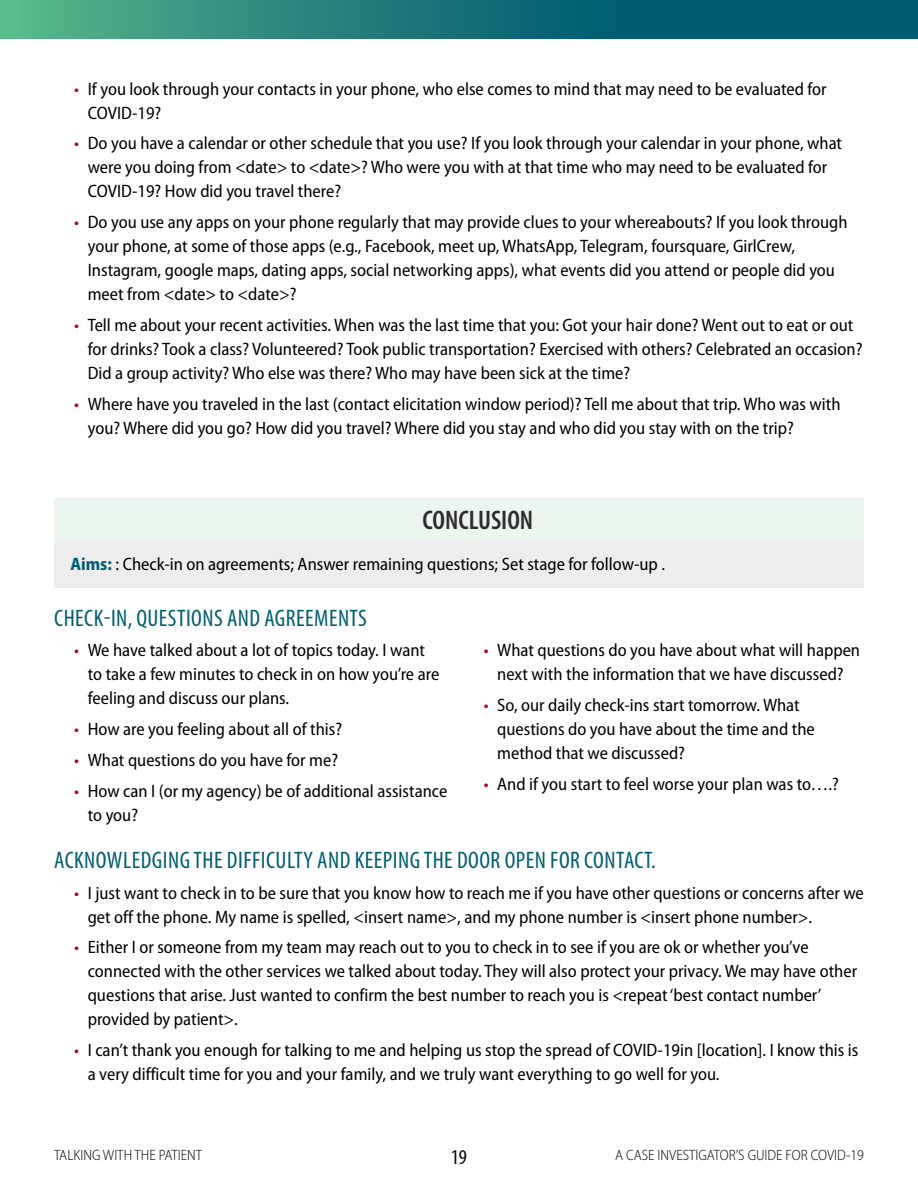
<style>
.page{position:relative;width:918px;height:1188px;background:#fff}
.page>*{position:absolute;margin:0;border:0;box-sizing:border-box;transform-origin:0 0}
.H2_on_GreenTint{font:600 condensed 27px "Myriad Pro";color:#2d2d2d}
.H3_Front_Matter{font:condensed 24px "Myriad Pro";letter-spacing:.02em;color:#005e70}
.t1{font:condensed 21px "Myriad Pro";color:#000}
.p_myriad{font:semi-condensed 18px/24px "Myriad Pro";color:#000}
.t2{font:300 semi-condensed 15px "Myriad Pro";color:#000}
.s1{color:#b3001e}
.s2{font-weight:700;color:#005e70}
</style>
<div class="page">
<svg style="left:0;top:0;width:918px;height:38px;background:#1e7978"></svg>
<div style="left:54px;top:540px;width:810px;height:47px;background:#ededee"></div>
<div style="left:54px;top:498px;width:810px;height:42px;background:#ecf6ef"></div>
<p class="p_myriad" style="left:88px;top:77px;width:740px;text-indent:-14px"><span class="s1">•</span> If you look through your contacts in your phone, who else comes to mind that may need to be evaluated for<br>COVID-19?</p>
<p class="p_myriad" style="left:88px;top:132px;width:756px;text-indent:-14px"><span class="s1">•</span> Do you have a calendar or other schedule that you use? If you look through your calendar in your phone, what were you doing from &lt;date&gt; to &lt;date&gt;? Who were you with at that time who may need to be evaluated for<br>COVID-19? How did you travel there?</p>
<p class="p_myriad" style="left:88px;top:210px;width:761px;text-indent:-14px"><span class="s1">•</span> Do you use any apps on your phone regularly that may provide clues to your whereabouts? If you look through your phone, at some of those apps (e.g., Facebook, meet up, WhatsApp, Telegram, foursquare, GirlCrew, Instagram, google maps, dating apps, social networking apps), what events did you attend or people did you meet from &lt;date&gt; to &lt;date&gt;?</p>
<p class="p_myriad" style="left:88px;top:313px;width:776px;text-indent:-14px"><span class="s1">•</span> Tell me about your recent activities. When was the last time that you: Got your hair done? Went out to eat or out for drinks? Took a class? Volunteered? Took public transportation? Exercised with others? Celebrated an occasion?<br>Did a group activity? Who else was there? Who may have been sick at the time?</p>
<p class="p_myriad" style="left:88px;top:392px;width:754px;text-indent:-14px"><span class="s1">•</span> Where have you traveled in the last (contact elicitation window period)? Tell me about that trip. Who was with you? Where did you go? How did you travel? Where did you stay and who did you stay with on the trip?</p>
<h2 class="H2_on_GreenTint" style="left:423px;top:506px;width:112px">CONCLUSION</h2>
<p class="p_myriad" style="left:70px;top:553px;width:596px"><span class="s2">Aims:</span> : Check-in on agreements; Answer remaining questions; Set stage for follow-up .</p>
<h3 class="H3_Front_Matter" style="left:54px;top:605px;width:314px">CHECK-IN, QUESTIONS AND AGREEMENTS</h3>
<p class="p_myriad" style="left:88px;top:639px;width:353px;text-indent:-14px"><span class="s1">•</span> We have talked about a lot of topics today. I want to take a few minutes to check in on how you’re are feeling and discuss our plans.</p>
<p class="p_myriad" style="left:74px;top:717px;width:269px"><span class="s1">•</span> How are you feeling about all of this?</p>
<p class="p_myriad" style="left:74px;top:748px;width:265px"><span class="s1">•</span> What questions do you have for me?</p>
<p class="p_myriad" style="left:88px;top:779px;width:361px;text-indent:-14px"><span class="s1">•</span> How can I (or my agency) be of additional assistance to you?</p>
<p class="p_myriad" style="left:484px;top:639px;width:378px;text-align:center"><span class="s1">•</span> What questions do you have about what will happen next with the information that we have discussed?</p>
<p class="p_myriad" style="left:497px;top:693px;width:319px;text-indent:-14px"><span class="s1">•</span> So, our daily check-ins start tomorrow. What questions do you have about the time and the method that we discussed?</p>
<p class="p_myriad" style="left:484px;top:772px;width:357px"><span class="s1">•</span> And if you start to feel worse your plan was to….?</p>
<h3 class="H3_Front_Matter" style="left:54px;top:847px;width:603px">ACKNOWLEDGING THE DIFFICULTY AND KEEPING THE DOOR OPEN FOR CONTACT.</h3>
<p class="p_myriad" style="left:88px;top:881px;width:778px;text-indent:-14px"><span class="s1">•</span> I just want to check in to be sure that you know how to reach me if you have other questions or concerns after we get off the phone. My name is spelled, &lt;insert name&gt;, and my phone number is &lt;insert phone number&gt;.</p>
<p class="p_myriad" style="left:88px;top:936px;width:771px;text-indent:-14px"><span class="s1">•</span> Either I or someone from my team may reach out to you to check in to see if you are ok or whether you’ve connected with the other services we talked about today. They will also protect your privacy. We may have other questions that arise. Just wanted to confirm the best number to reach you is &lt;repeat ‘best contact number’ provided by patient&gt;.</p>
<p class="p_myriad" style="left:88px;top:1038px;width:772px;text-indent:-14px"><span class="s1">•</span> I can’t thank you enough for talking to me and helping us stop the spread of COVID-19in [location]. I know this is a very difficult time for you and your family, and we truly want everything to go well for you.</p>
<p class="t2" style="left:54px;top:1147px;width:150px">TALKING WITH THE PATIENT</p>
<p class="t2" style="left:615px;top:1147px;width:250px">A CASE INVESTIGATOR’S GUIDE FOR COVID-19</p>
<p class="t1" style="left:451px;top:1146px;width:18px">19</p>
</div>
